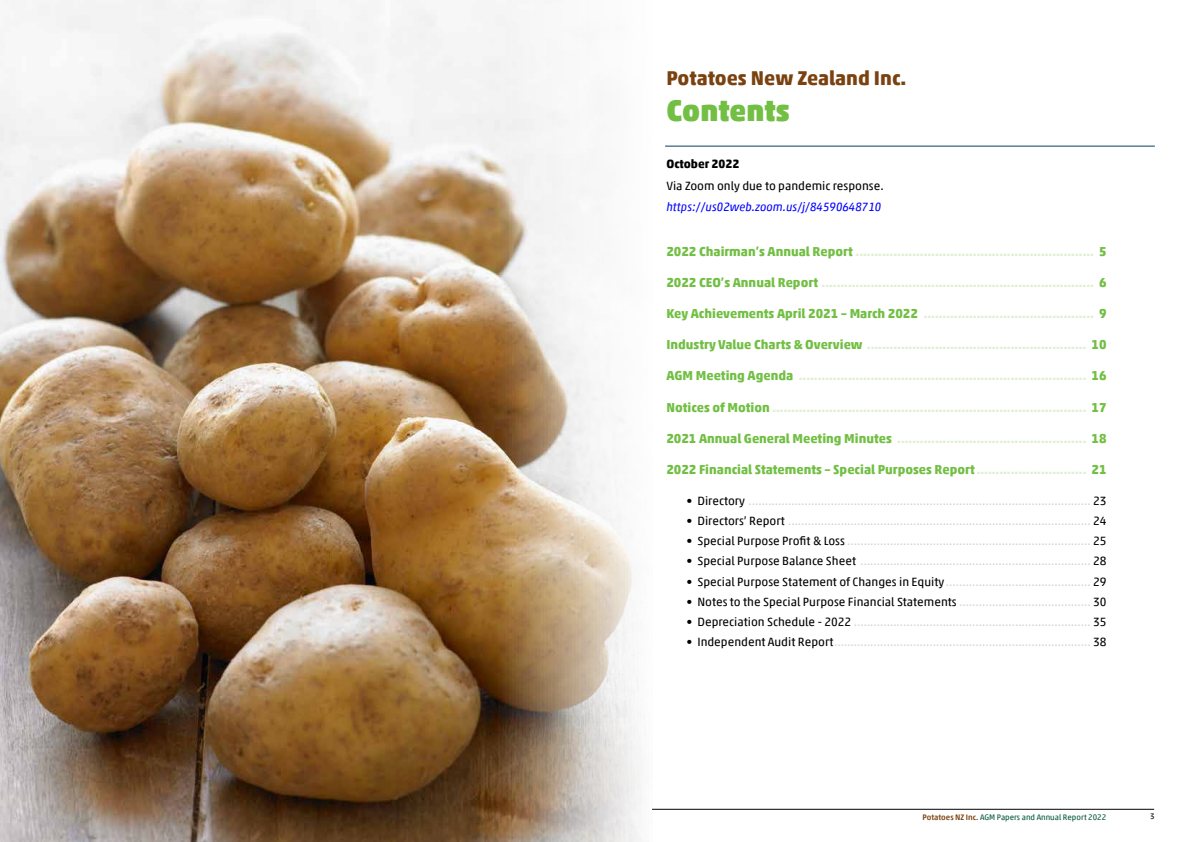
<style>
.page{position:relative;width:1191px;height:842px;background:#fff}
.page>*{position:absolute;margin:0;border:0;box-sizing:border-box;transform-origin:0 0}
.t1{font:900 30px "Akko Pro";color:#72bf44}
.t2{font:700 20px "Akko Pro";color:#794210}
.t3{font:700 13px "Akko Pro";color:#e0efd4}
.t4{font:700 13px "Akko Pro";color:#72bf44}
.t5{font:12px "Akko Pro";color:#d1d3d4}
.t6{font:12px "Akko Pro";color:#000}
.t7{font:italic 12px "Akko Pro";color:#00f}
.t8{font:700 12px "Akko Pro";color:#000}
.t9{font:8px "Akko Pro";color:#005537}
.t10{font:8px "Akko Pro";color:#000}
.s1{color:#72bf44}
.s2{color:#e0efd4}
.s3{color:#000}
.s4{color:#d1d3d4}
.s5{font-weight:500;color:#794210}
</style>
<div class="page">
<img style="left:0;top:0;width:642px;height:842px">
<hr style="left:665px;top:146px;width:489px;height:1px;background:#003f5f">
<hr style="left:652px;top:809px;width:502px;height:1px;background:#000">
<h2 class="t2" style="left:666px;top:66px;width:241px">Potatoes New Zealand Inc.</h2>
<h1 class="t1" style="left:666px;top:92px;width:125px">Contents</h1>
<p class="t8" style="left:666px;top:157px;width:74px">October 2022</p>
<p class="t6" style="left:666px;top:178px;width:219px">Via Zoom only due to pandemic response.</p>
<p class="t7" style="left:666px;top:200px;width:216px">https://us02web.zoom.us/j/84590648710</p>
<p class="t3" style="left:666px;top:243px;width:441px"><span class="s1">2022 Chairman’s Annual Report</span> ............................................................... <span class="s1">5</span></p>
<p class="t3" style="left:666px;top:274px;width:441px"><span class="s1">2022 CEO’s Annual Report</span> ........................................................................ <span class="s1">6</span></p>
<p class="t3" style="left:666px;top:305px;width:441px"><span class="s1">Key Achievements April 2021 – March 2022</span> ............................................. <span class="s1">9</span></p>
<p class="t3" style="left:666px;top:337px;width:441px"><span class="s1">Industry Value Charts &amp; Overview</span> .......................................................... <span class="s1">10</span></p>
<p class="t3" style="left:666px;top:368px;width:441px"><span class="s1">AGM Meeting Agenda</span> ............................................................................ <span class="s1">16</span></p>
<p class="t3" style="left:666px;top:399px;width:442px"><span class="s1">Notices of Motion</span> ................................................................................... <span class="s1">17</span></p>
<p class="t3" style="left:666px;top:430px;width:441px"><span class="s1">2021 Annual General Meeting Minutes</span> .................................................. <span class="s1">18</span></p>
<p class="t4" style="left:666px;top:461px;width:441px">2022 Financial Statements – Special Purposes Report<span class="s2">.............................</span> 21</p>
<p class="t5" style="left:686px;top:494px;width:421px"><span class="s3">• Directory</span> ........................................................................................................ <span class="s3">23</span></p>
<p class="t5" style="left:686px;top:514px;width:421px"><span class="s3">• Directors’ Report</span> ............................................................................................ <span class="s3">24</span></p>
<p class="t5" style="left:686px;top:534px;width:421px"><span class="s3">• Special Purpose Profit &amp; Loss</span> .......................................................................... <span class="s3">25</span></p>
<p class="t5" style="left:686px;top:554px;width:421px"><span class="s3">• Special Purpose Balance Sheet</span> ...................................................................... <span class="s3">28</span></p>
<p class="t5" style="left:686px;top:574px;width:421px"><span class="s3">• Special Purpose Statement of Changes in Equity</span> ............................................ <span class="s3">29</span></p>
<p class="t6" style="left:686px;top:594px;width:421px">• Notes to the Special Purpose Financial Statements <span class="s4">........................................</span> 30</p>
<p class="t5" style="left:686px;top:614px;width:421px"><span class="s3">• Depreciation Schedule - 2022</span> ........................................................................ <span class="s3">35</span></p>
<p class="t5" style="left:686px;top:634px;width:421px"><span class="s3">• Independent Audit Report</span>.............................................................................. <span class="s3">38</span></p>
<p class="t9" style="left:922px;top:813px;width:185px"><span class="s5">Potatoes NZ Inc.</span> AGM Papers and Annual Report 2022</p>
<p class="t10" style="left:1150px;top:811px;width:6px">3</p>
</div>
